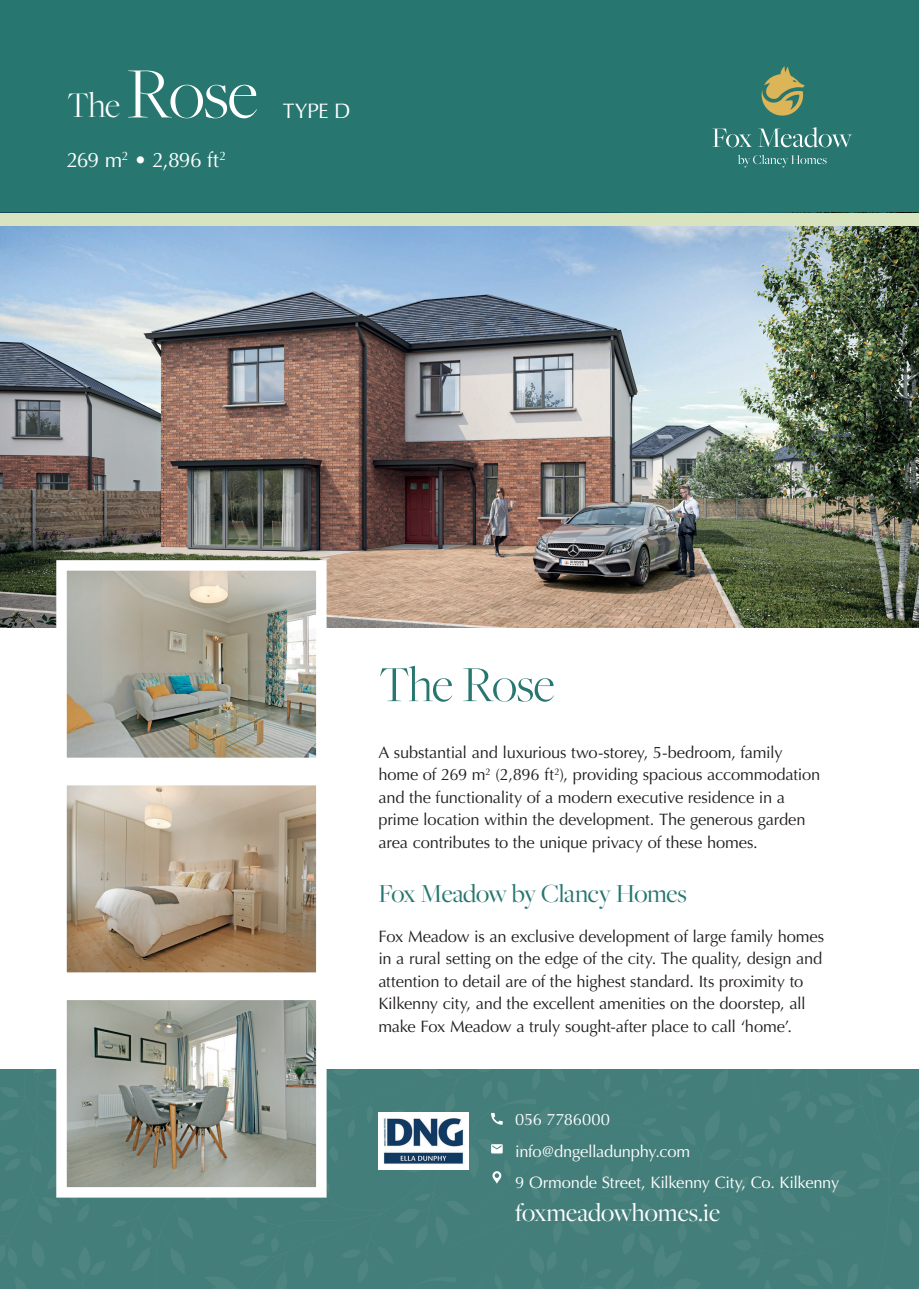
<style>
.page{position:relative;width:919px;height:1289px;background:#fff}
.page>*{position:absolute;margin:0;border:0;box-sizing:border-box;transform-origin:0 0}
.t1{font:300 75px "Freight Big Pro";color:#fff}
.t2{font:300 52.5px "Freight Big Pro";letter-spacing:-.02em;color:#277670}
.t3{font:27px "Freight Big Pro";letter-spacing:-.015em;color:#277670}
.t4{font:27px "Freight Big Pro";color:#fff}
.t5{font:21px "Optima";letter-spacing:-.025em;color:#fff}
.t6{font:16.5px/22.5px "Optima";letter-spacing:-.01em;color:#231f20}
.t7{font:16.5px/31px "Optima";letter-spacing:-.015em;color:#fff}
.s1{font-size:37.5px}
</style>
<div class="page">
<div style="left:0;top:0;width:918px;height:213px;background:#277670"></div>
<svg style="left:0;top:1069px;width:918px;height:219px;background:#48807d"></svg>
<svg style="left:712px;top:127px;width:140px;height:20px"></svg>
<svg style="left:738px;top:155px;width:88px;height:12px"></svg>
<svg style="left:761px;top:66px;width:43px;height:50px"></svg>
<img style="left:0;top:225px;width:918px;height:402px">
<div style="left:0;top:213px;width:918px;height:12px;background:#d8e4c0"></div>
<img style="left:51px;top:555px;width:281px;height:203px">
<svg style="left:66px;top:785px;width:251px;height:188px;background:#b09d86"></svg>
<svg style="left:51px;top:1000px;width:281px;height:202px;background:#a1a7a0"></svg>
<h1 class="t1" style="left:67px;top:45px;width:193px"><span class="s1">The</span> Rose</h1>
<p class="t5" style="left:67px;top:148px;width:161px">269 m<sup>2</sup> • 2,896 ft<sup>2</sup></p>
<p class="t5" style="left:283px;top:99px;width:69px">TYPE D</p>
<h2 class="t2" style="left:378px;top:650px;width:178px">The Rose</h2>
<p class="t6" style="left:378px;top:741px;width:443px">A substantial and luxurious two-storey, 5-bedroom, family home of 269 m<sup>2</sup> (2,896 ft<sup>2</sup>), providing spacious accommodation and the functionality of a modern executive residence in a prime location within the development. The generous garden area contributes to the unique privacy of these homes.</p>
<h3 class="t3" style="left:378px;top:876px;width:310px">Fox Meadow by Clancy Homes</h3>
<p class="t6" style="left:378px;top:925px;width:447px">Fox Meadow is an exclusive development of large family homes in a rural setting on the edge of the city. The quality, design and attention to detail are of the highest standard. Its proximity to Kilkenny city, and the excellent amenities on the doorstep, all make Fox Meadow a truly sought-after place to call ‘home’.</p>
<p class="t7" style="left:515px;top:1104px;width:325px">056 7786000<br>info@dngelladunphy.com<br>9 Ormonde Street, Kilkenny City, Co. Kilkenny</p>
<h3 class="t4" style="left:515px;top:1194px;width:206px">foxmeadowhomes.ie</h3>
</div>
